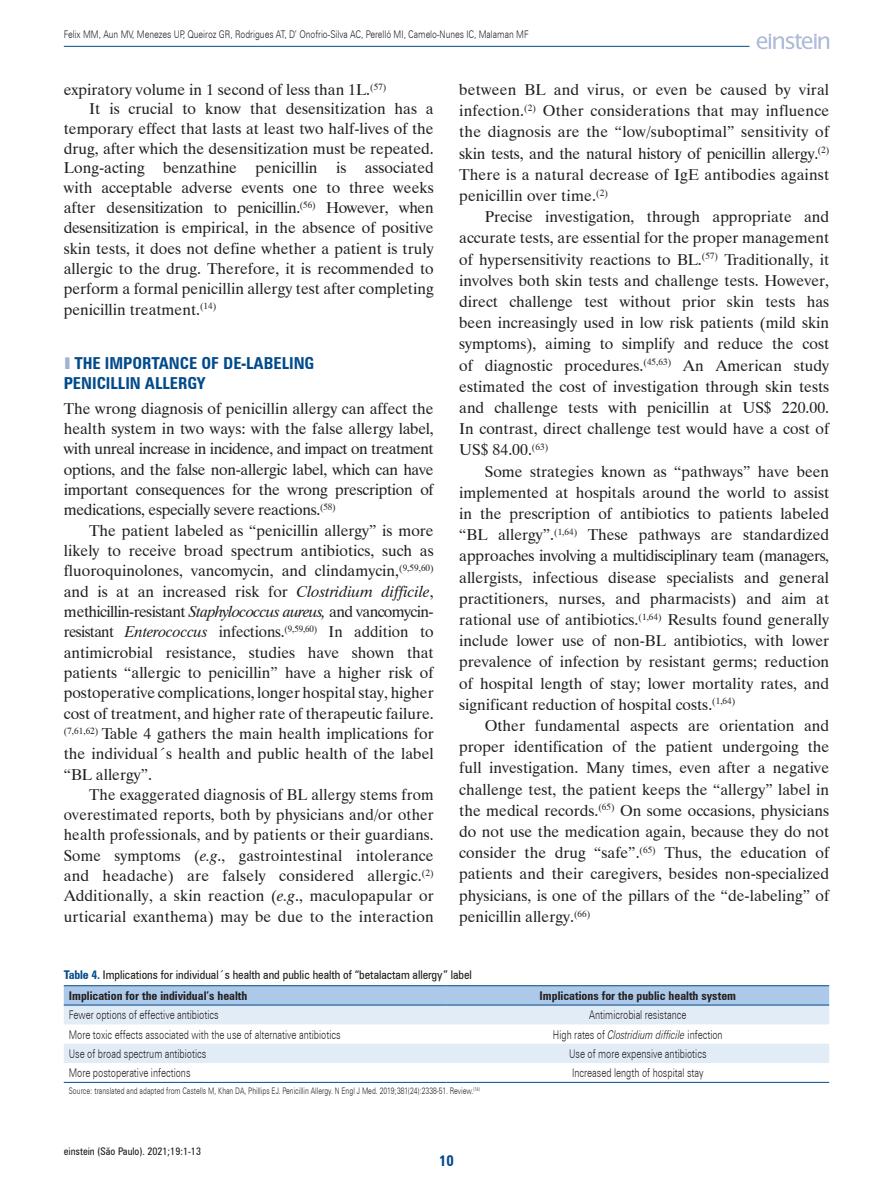
<style>
.page{position:relative;width:893px;height:1191px;background:#fff}
.page>*{position:absolute;margin:0;border:0;box-sizing:border-box;transform-origin:0 0}
.t1{font:700 condensed 16.5px/20.2px "Zurich BT";color:#004a8b}
.t2{font:15.75px/21.1px "Dutch 801 BT";color:#231f20;text-align:justify}
.t3{font:15.75px "Dutch 801 BT";letter-spacing:-.02em;color:#231f20}
.t4{font:700 condensed 15px "Zurich BT";color:#004a8b}
.t5{font:300 12px "Zurich BT";color:#231f20;scale:.75 1}
.t6{font:condensed 12px/20.5px "Zurich BT";color:#231f20}
.t7{font:700 condensed 12px "Zurich BT";color:#231f20}
.t8{font:300 10.5px "Zurich BT";color:#231f20;scale:.8 1}
.t9{font:condensed 10.5px "Zurich BT";color:#231f20}
.t10{font:300 9px "Zurich BT";color:#231f20;scale:.75 1}
.s1{color:#a2b0d2}
.s2{font-style:italic}
.s3{font-weight:700;color:#004a8b}
.s4{font-weight:700}
</style>
<div class="page">
<svg style="left:757px;top:34px;width:72px;height:15px"></svg>
<hr style="left:64px;top:46px;width:685px;height:1px;background:#004a8b">
<div style="left:64px;top:986px;width:765px;height:18px;background:#acc9e9"></div>
<svg style="left:64px;top:1005px;width:765px;height:58px;fill:#e1ecf7"></svg>
<hr style="left:64px;top:1082px;width:382px;height:1px;background:#004a8b">
<hr style="left:446px;top:1082px;width:383px;height:1px;background:#004a8b">
<hr style="left:64px;top:985px;width:382px;height:1px;background:#004a8b">
<hr style="left:446px;top:985px;width:383px;height:1px;background:#004a8b">
<hr style="left:64px;top:1004px;width:382px;height:1px;background:#004a8b">
<hr style="left:446px;top:1004px;width:383px;height:1px;background:#004a8b">
<p class="t8" style="left:64px;top:28px;width:583px">Felix MM, Aun MV, Menezes UP, Queiroz GR, Rodrigues AT, D’ Onofrio-Silva AC, Perelló MI, Camelo-Nunes IC, Malaman MF</p>
<p class="t2" style="left:64px;top:79px;width:324px">expiratory volume in 1 second of less than 1L.<sup>(57)</sup></p>
<p class="t2" style="left:89px;top:98px;width:346px">It is crucial to know that desensitization has a</p>
<p class="t2" style="left:64px;top:118px;width:371px">temporary effect that lasts at least two half-lives of the</p>
<p class="t2" style="left:64px;top:137px;width:371px">drug, after which the desensitization must be repeated.</p>
<p class="t2" style="left:64px;top:157px;width:371px">Long-acting benzathine penicillin is associated</p>
<p class="t2" style="left:64px;top:177px;width:371px">with acceptable adverse events one to three weeks</p>
<p class="t3" style="left:64px;top:198px;width:371px">after desensitization to penicillin.<sup>(56)</sup> However, when</p>
<p class="t2" style="left:64px;top:217px;width:371px">desensitization is empirical, in the absence of positive</p>
<p class="t2" style="left:64px;top:237px;width:371px">skin tests, it does not define whether a patient is truly</p>
<p class="t2" style="left:64px;top:258px;width:371px">allergic to the drug. Therefore, it is recommended to</p>
<p class="t2" style="left:64px;top:278px;width:371px">perform a formal penicillin allergy test after completing</p>
<p class="t2" style="left:64px;top:298px;width:154px">penicillin treatment.<sup>(14)</sup></p>
<p class="t1" style="left:64px;top:353px;width:252px"><span class="s1">❚</span> THE IMPORTANCE OF DE-LABELING<br>PENICILLIN ALLERGY</p>
<p class="t2" style="left:64px;top:398px;width:371px;line-height:20.2px">The wrong diagnosis of penicillin allergy can affect the health system in two ways: with the false allergy label, with unreal increase in incidence, and impact on treatment options, and the false non-allergic label, which can have important consequences for the wrong prescription of medications, especially severe reactions.<sup>(58)</sup></p>
<p class="t2" style="left:64px;top:520px;width:371px;line-height:20.2px;text-indent:26px">The patient labeled as “penicillin allergy” is more likely to receive broad spectrum antibiotics, such as fluoroquinolones, vancomycin, and clindamycin,<sup>(9,59,60) </sup>and is at an increased risk for <span class="s2">Clostridium difficile</span>, methicillin-resistant <span class="s2">Staphylococcus aureus,</span> and vancomycin&shy;resistant <span class="s2">Enterococcus</span> infections.<sup>(9,59,60)</sup> In addition to antimicrobial resistance, studies have shown that patients “allergic to penicillin” have a higher risk of postoperative complications, longer hospital stay, higher cost of treatment, and higher rate of therapeutic failure. <sup>(7,61,62)</sup> Table 4 gathers the main health implications for the individual´s health and public health of the label “BL allergy”.</p>
<p class="t2" style="left:64px;top:784px;width:371px;line-height:20.2px;text-indent:26px">The exaggerated diagnosis of BL allergy stems from overestimated reports, both by physicians and/or other health professionals, and by patients or their guardians.<br>Some symptoms (<span class="s2">e.g</span>., gastrointestinal intolerance and headache) are falsely considered allergic.<sup>(2)<br></sup>Additionally, a skin reaction (<span class="s2">e.g</span>., maculopapular or urticarial exanthema) may be due to the interaction</p>
<p class="t2" style="left:459px;top:79px;width:371px">between BL and virus, or even be caused by viral infection.<sup>(2)</sup> Other considerations that may influence the diagnosis are the “low/suboptimal” sensitivity of skin tests, and the natural history of penicillin allergy.<sup>(2)<br></sup>There is a natural decrease of IgE antibodies against penicillin over time.<sup>(2)</sup></p>
<p class="t2" style="left:459px;top:206px;width:371px;text-indent:26px">Precise investigation, through appropriate and accurate tests, are essential for the proper management of hypersensitivity reactions to BL.<sup>(57)</sup> Traditionally, it involves both skin tests and challenge tests. However, direct challenge test without prior skin tests has been increasingly used in low risk patients (mild skin symptoms), aiming to simplify and reduce the cost of diagnostic procedures.<sup>(45,63)</sup> An American study estimated the cost of investigation through skin tests and challenge tests with penicillin at US$ 220.00.<br>In contrast, direct challenge test would have a cost of US$ 84.00.<sup>(63)</sup></p>
<p class="t2" style="left:459px;top:460px;width:371px;text-indent:26px">Some strategies known as “pathways” have been implemented at hospitals around the world to assist in the prescription of antibiotics to patients labeled “BL allergy”.<sup>(1,64)</sup> These pathways are standardized approaches involving a multidisciplinary team (managers, allergists, infectious disease specialists and general practitioners, nurses, and pharmacists) and aim at rational use of antibiotics.<sup>(1,64)</sup> Results found generally include lower use of non-BL antibiotics, with lower prevalence of infection by resistant germs; reduction of hospital length of stay; lower mortality rates, and significant reduction of hospital costs.<sup>(1,64)</sup></p>
<p class="t2" style="left:459px;top:715px;width:371px;text-indent:26px">Other fundamental aspects are orientation and proper identification of the patient undergoing the full investigation. Many times, even after a negative challenge test, the patient keeps the “allergy” label in the medical records.<sup>(65)</sup> On some occasions, physicians do not use the medication again, because they do not consider the drug “safe”.<sup>(65)</sup> Thus, the education of patients and their caregivers, besides non-specialized physicians, is one of the pillars of the “de-labeling” of penicillin allergy.<sup>(66)</sup></p>
<p class="t6" style="left:69px;top:964px;width:404px;text-indent:-5px"><span class="s3">Table 4.</span> Implications for individual´s health and public health of “betalactam allergy” label<br><span class="s4">Implication for the individual’s health</span></p>
<p class="t7" style="left:540px;top:988px;width:198px">Implications for the public health system</p>
<p class="t5" style="left:69px;top:1007px;width:201px">Fewer options of effective antibiotics</p>
<p class="t5" style="left:589px;top:1007px;width:131px">Antimicrobial resistance</p>
<p class="t5" style="left:69px;top:1027px;width:364px">More toxic effects associated with the use of alternative antibiotics</p>
<p class="t5" style="left:553px;top:1027px;width:228px">High rates of <span class="s2">Clostridium difficile</span> infection</p>
<p class="t5" style="left:69px;top:1046px;width:185px">Use of broad spectrum antibiotics</p>
<p class="t5" style="left:569px;top:1046px;width:185px">Use of more expensive antibiotics</p>
<p class="t5" style="left:69px;top:1065px;width:164px">More postoperative infections</p>
<p class="t5" style="left:572px;top:1065px;width:177px">Increased length of hospital stay</p>
<p class="t10" style="left:69px;top:1085px;width:549px">Source: translated and adapted from Castells M, Khan DA, Phillips EJ. Penicillin Allergy. N Engl J Med. 2019;381(24):2338-51. Review.<sup>(14)</sup></p>
<p class="t9" style="left:64px;top:1144px;width:139px">einstein (São Paulo). 2021;19:1-13</p>
<p class="t4" style="left:439px;top:1151px;width:16px">10</p>
</div>
